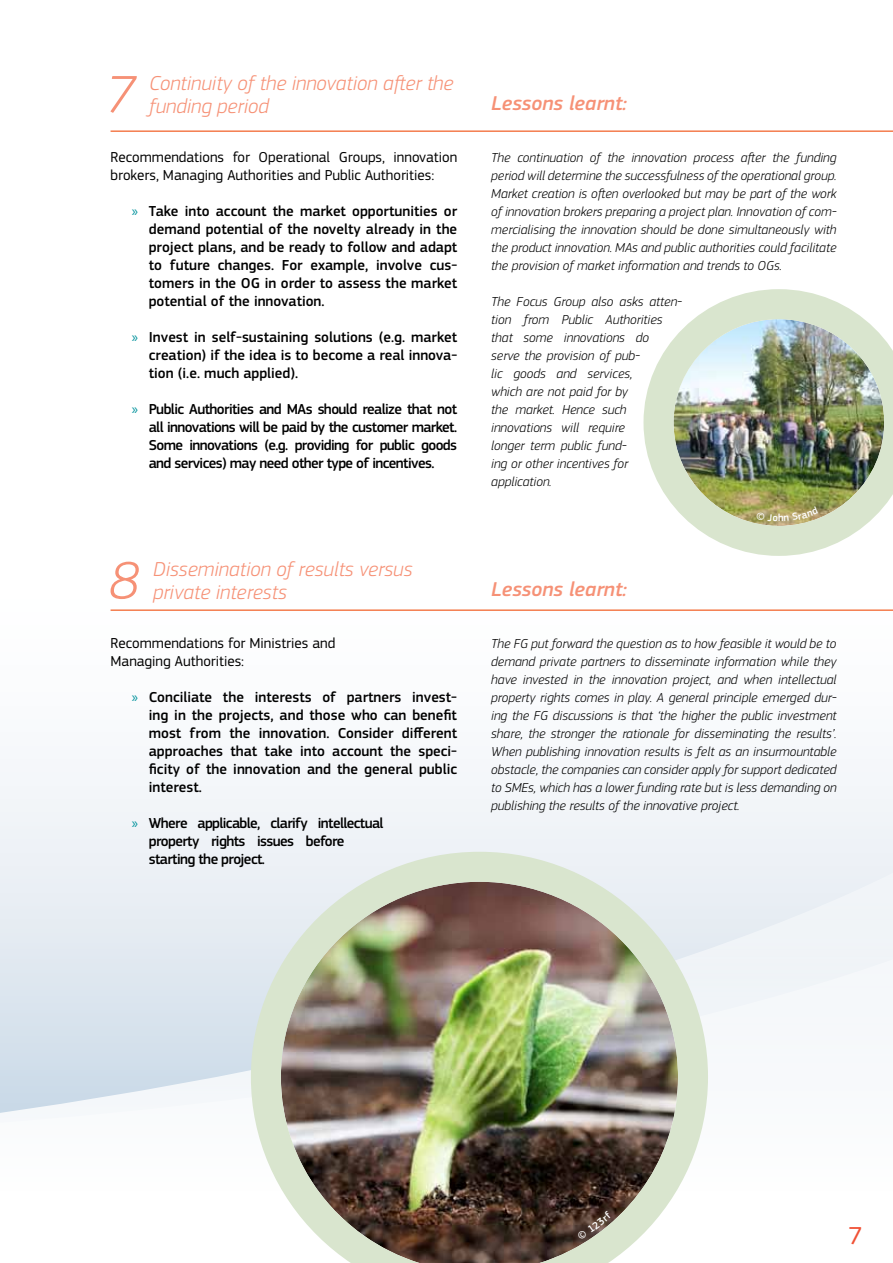
<style>
.page{position:relative;width:893px;height:1263px;background:#fff}
.page>*{position:absolute;margin:0;border:0;box-sizing:border-box;transform-origin:0 0}
.t1{font:italic 300 54.9px "PF Square Sans Pro";color:#f69176}
.t2{font:25.5px "PF Square Sans Pro";color:#f05135}
.t3{font:italic 300 21px/22.5px "PF Square Sans Pro";color:#f69176}
.t4{font:italic 500 20.85px "PF Square Sans Pro";color:#f69176}
.t5{font:500 15px/18px "PF Square Sans Pro";color:#000;text-align:justify}
.t6{font:15px/18px "PF Square Sans Pro";color:#000}
.t7{font:500 15px/18px "PF Square Sans Pro";letter-spacing:-.04em;color:#000}
.t8{font:italic 300 13.5px/18px "PF Square Sans Pro";color:#000;text-align:justify}
.s1{font-family:"Myriad Pro";font-weight:400;color:#00929c}
</style>
<div class="page">
<div style="left:0;top:0;width:893px;height:1263px;background:linear-gradient(to right,#fdfdfe,#fcfdfd)"></div>
<svg style="left:0;top:857px;width:893px;height:406px"></svg>
<hr style="left:111px;top:130px;width:782px;height:2px;background:#f47c4d">
<hr style="left:111px;top:609px;width:782px;height:2px;background:#f47c4d">
<img style="left:251px;top:852px;width:457px;height:411px">
<img style="left:643px;top:289px;width:250px;height:267px">
<svg style="left:577px;top:1210px;width:35px;height:29px"></svg>
<svg style="left:756px;top:507px;width:62px;height:14px"></svg>
<h1 class="t1" style="left:105px;top:62px;width:31px">7</h1>
<h3 class="t3" style="left:149px;top:72px;width:306px">Continuity of the innovation after the funding period</h3>
<p class="t6" style="left:111px;top:148px;width:348px">Recommendations for Operational Groups, innovation brokers, Managing Authorities and Public Authorities:</p>
<p class="t5" style="left:149px;top:202px;width:310px;text-indent:-17px"><span class="s1">»</span> Take into account the market opportunities or demand potential of the novelty already in the project plans, and be ready to follow and adapt to future changes. For example, involve cus&shy;tomers in the OG in order to assess the market potential of the innovation.</p>
<p class="t5" style="left:149px;top:328px;width:310px;text-indent:-17px"><span class="s1">»</span> Invest in self-sustaining solutions (e.g. market creation) if the idea is to become a real innova&shy;tion (i.e. much applied).</p>
<p class="t5" style="left:149px;top:400px;width:310px;text-indent:-17px"><span class="s1">»</span> Public Authorities and MAs should realize that not all innovations will be paid by the customer market.<br>Some innovations (e.g. providing for public goods and services) may need other type of incentives.</p>
<h1 class="t1" style="left:109px;top:548px;width:31px">8</h1>
<h3 class="t3" style="left:153px;top:558px;width:261px">Dissemination of results versus private interests</h3>
<p class="t6" style="left:111px;top:634px;width:226px">Recommendations for Ministries and<br>Managing Authorities:</p>
<p class="t5" style="left:149px;top:688px;width:310px;text-indent:-17px"><span class="s1">»</span> Conciliate the interests of partners invest&shy;ing in the projects, and those who can benefit most from the innovation. Consider different approaches that take into account the speci&shy;ficity of the innovation and the general public interest.</p>
<p class="t7" style="left:149px;top:814px;width:236px;text-indent:-17px"><span class="s1">»</span> Where applicable, clarify intellectual property rights issues before starting the project.</p>
<h3 class="t4" style="left:491px;top:90px;width:137px">Lessons learnt:</h3>
<p class="t8" style="left:491px;top:148px;width:347px">The continuation of the innovation process after the funding period will determine the successfulness of the operational group.<br>Market creation is often overlooked but may be part of the work of innovation brokers preparing a project plan. Innovation of com&shy;mercialising the innovation should be done simultaneously with the product innovation. MAs and public authorities could facilitate the provision of market information and trends to OGs.</p>
<p class="t8" style="left:491px;top:292px;width:192px;text-align:left">The Focus Group also asks atten&shy;tion from Public Authorities that some innovations do<br>serve the provision of pub-<br>lic goods and services,<br>which are not paid for by<br>the market. Hence such innovations will require<br>longer term public fund-<br>ing or other incentives for application.</p>
<h3 class="t4" style="left:491px;top:576px;width:137px">Lessons learnt:</h3>
<p class="t8" style="left:491px;top:634px;width:347px">The FG put forward the question as to how feasible it would be to demand private partners to disseminate information while they have invested in the innovation project, and when intellectual property rights comes in play. A general principle emerged dur&shy;ing the FG discussions is that ‘the higher the public investment share, the stronger the rationale for disseminating the results’.<br>When publishing innovation results is felt as an insurmountable obstacle, the companies can consider apply for support dedicated to SMEs, which has a lower funding rate but is less demanding on publishing the results of the innovative project.</p>
<h2 class="t2" style="left:848px;top:1220px;width:16px">7</h2>
</div>
